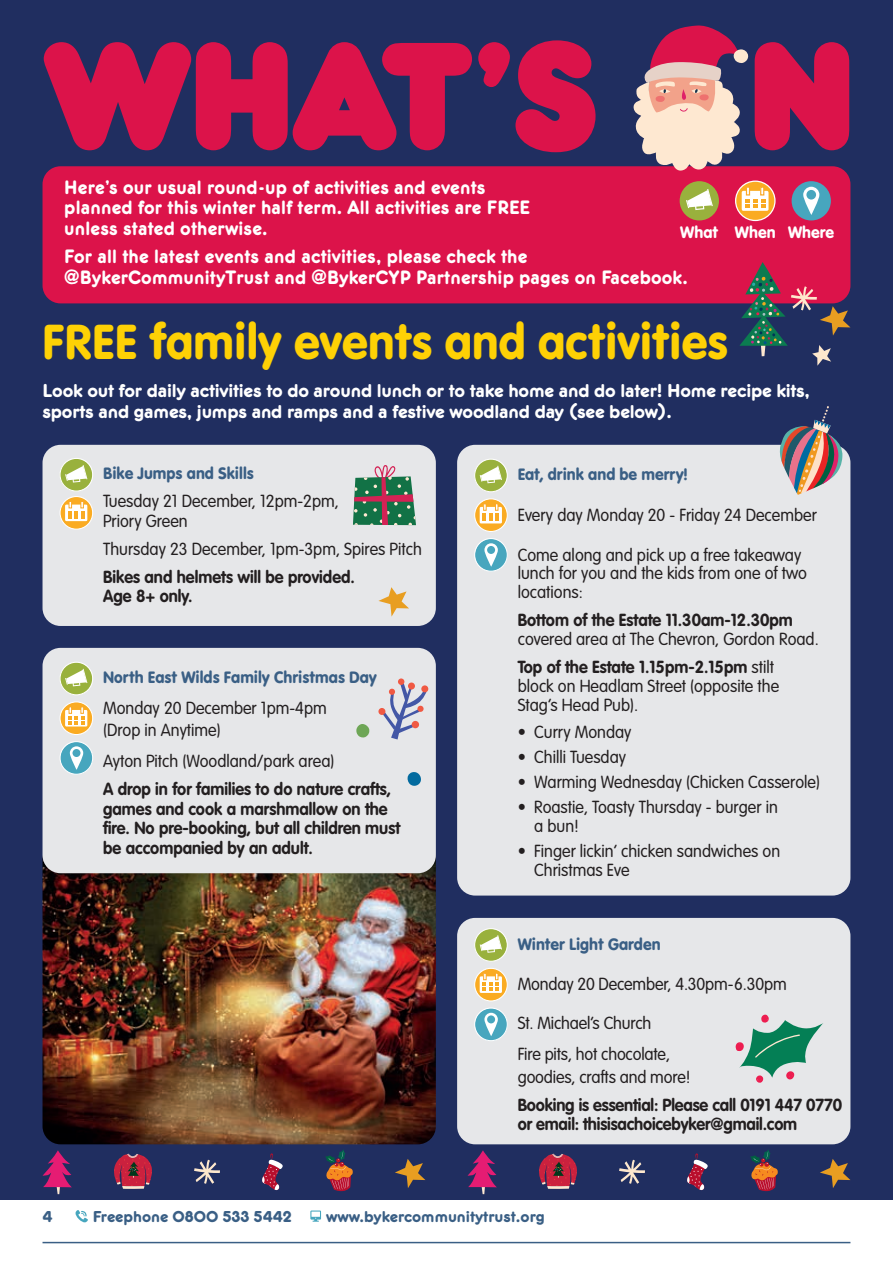
<style>
.page{position:relative;width:893px;height:1263px;background:#fff}
.page>*{position:absolute;margin:0;border:0;box-sizing:border-box;transform-origin:0 0}
.t1{font:51.45px "VAG Rundschrift D";color:#fed105;scale:.95 1}
.t2{font:20.25px/20.2px "Frankfurter Medium Plain";letter-spacing:.01em;color:#fff;scale:.95 1}
.t3{font:19.5px/21px "Frankfurter Medium Plain";letter-spacing:-.01em;color:#fff}
.t4{font:300 17.25px/18.8px "VAG Rounded";color:#231f20;scale:.95 1}
.t5{font:700 17.25px/19.5px "VAG Rounded";color:#231f20;scale:.95 1}
.t6{font:17.25px "VAG Rundschrift D";color:#3a5f85;scale:.95 1}
.t7{font:17.25px "VAG Rundschrift D";color:#fff;scale:.95 1}
.t8{font:16.5px "Frankfurter Medium Plain";color:#3a5f85}
.s1{font-family:"VAG Rounded";font-weight:700}
.s2{font-weight:700}
</style>
<div class="page">
<hr style="left:43px;top:1242px;width:807px;height:1px;background:#3a5f85">
<svg style="left:310px;top:1210px;width:11px;height:12px"></svg>
<svg style="left:76px;top:1210px;width:12px;height:12px"></svg>
<div style="left:0;top:0;width:893px;height:1199px;background:#202e60"></div>
<div style="left:43px;top:166px;width:807px;height:137px;background:#dc134a;border-radius:18px"></div>
<svg style="left:44px;top:42px;width:428px;height:108px"></svg>
<svg style="left:478px;top:40px;width:118px;height:112px"></svg>
<svg style="left:755px;top:42px;width:94px;height:108px"></svg>
<svg style="left:736px;top:181px;width:39px;height:39px"></svg>
<div style="left:735px;top:181px;width:41px;height:40px;border:1px solid #fff;border-radius:50%"></div>
<div style="left:742px;top:191px;width:26px;height:20px;background:#fff;border-radius:2px"></div>
<svg style="left:745px;top:186px;width:20px;height:22px"></svg>
<div style="left:792px;top:181px;width:39px;height:39px;background:#47a6be;border-radius:50%"></div>
<svg style="left:803px;top:187px;width:16px;height:28px"></svg>
<div style="left:806px;top:190px;width:10px;height:10px;background:#47a6be;border-radius:50%"></div>
<div style="left:680px;top:181px;width:39px;height:39px;background:#99b13d;border-radius:50%"></div>
<svg style="left:686px;top:189px;width:27px;height:21px"></svg>
<svg style="left:633px;top:25px;width:115px;height:146px"></svg>
<svg style="left:739px;top:262px;width:111px;height:104px"></svg>
<img style="left:43px;top:859px;width:393px;height:285px">
<div style="left:43px;top:445px;width:393px;height:181px;background:#e6e7e9;border-radius:18px"></div>
<svg style="left:60px;top:496px;width:33px;height:33px"></svg>
<div style="left:60px;top:496px;width:33px;height:34px;border:1px solid #fff;border-radius:50%"></div>
<div style="left:65px;top:505px;width:22px;height:16px;background:#fff"></div>
<svg style="left:68px;top:500px;width:17px;height:19px"></svg>
<div style="left:60px;top:458px;width:32px;height:33px;background:#99b13d;border-radius:50%"></div>
<svg style="left:65px;top:465px;width:22px;height:18px"></svg>
<div style="left:60px;top:458px;width:33px;height:34px;border:1px solid #fff;border-radius:50%"></div>
<svg style="left:353px;top:465px;width:63px;height:60px"></svg>
<svg style="left:378px;top:587px;width:31px;height:30px"></svg>
<div style="left:43px;top:648px;width:393px;height:225px;background:#e6e7e9;border-radius:18px"></div>
<svg style="left:60px;top:702px;width:33px;height:32px"></svg>
<div style="left:60px;top:701px;width:33px;height:34px;border:1px solid #fff;border-radius:50%"></div>
<svg style="left:65px;top:710px;width:22px;height:16px"></svg>
<svg style="left:68px;top:706px;width:17px;height:18px"></svg>
<div style="left:60px;top:662px;width:32px;height:33px;background:#99b13d;border-radius:50%"></div>
<svg style="left:65px;top:669px;width:22px;height:17px"></svg>
<div style="left:60px;top:662px;width:33px;height:33px;border:1px solid #fff;border-radius:50%"></div>
<div style="left:60px;top:742px;width:33px;height:32px;background:#47a6be;border-radius:50%"></div>
<svg style="left:70px;top:746px;width:13px;height:24px"></svg>
<div style="left:72px;top:749px;width:8px;height:8px;background:#47a6be;border-radius:50%"></div>
<div style="left:60px;top:741px;width:33px;height:34px;border:1px solid #fff;border-radius:50%"></div>
<div style="left:378px;top:708px;width:7px;height:7px;background:#f05943;border-radius:50%"></div>
<svg style="left:382px;top:683px;width:44px;height:56px"></svg>
<div style="left:398px;top:678px;width:6px;height:7px;background:#f05943;border-radius:50%"></div>
<div style="left:421px;top:685px;width:7px;height:7px;background:#f05943;border-radius:50%"></div>
<div style="left:408px;top:682px;width:7px;height:7px;background:#f05943;border-radius:50%"></div>
<div style="left:417px;top:706px;width:7px;height:6px;background:#f05943;border-radius:50%"></div>
<div style="left:412px;top:721px;width:7px;height:7px;background:#f05943;border-radius:50%"></div>
<svg style="left:407px;top:772px;width:14px;height:14px"></svg>
<svg style="left:356px;top:724px;width:14px;height:14px"></svg>
<div style="left:457px;top:445px;width:393px;height:450px;background:#e6e7e9;border-radius:18px"></div>
<svg style="left:475px;top:499px;width:32px;height:32px"></svg>
<div style="left:474px;top:498px;width:34px;height:34px;border:1px solid #fff;border-radius:50%"></div>
<div style="left:480px;top:507px;width:22px;height:16px;background:#fff"></div>
<svg style="left:482px;top:503px;width:17px;height:18px"></svg>
<svg style="left:474px;top:459px;width:33px;height:33px"></svg>
<svg style="left:480px;top:466px;width:22px;height:17px"></svg>
<div style="left:474px;top:459px;width:34px;height:33px;border:1px solid #fff;border-radius:50%"></div>
<div style="left:475px;top:539px;width:32px;height:32px;background:#47a6be;border-radius:50%"></div>
<svg style="left:484px;top:543px;width:14px;height:24px"></svg>
<div style="left:487px;top:546px;width:8px;height:8px;background:#47a6be;border-radius:50%"></div>
<div style="left:474px;top:538px;width:34px;height:34px;border:1px solid #fff;border-radius:50%"></div>
<div style="left:457px;top:918px;width:393px;height:226px;background:#e6e7e9;border-radius:18px"></div>
<svg style="left:475px;top:968px;width:32px;height:33px"></svg>
<div style="left:474px;top:968px;width:34px;height:33px;border:1px solid #fff;border-radius:50%"></div>
<svg style="left:480px;top:976px;width:22px;height:17px"></svg>
<svg style="left:482px;top:972px;width:17px;height:18px"></svg>
<div style="left:474px;top:929px;width:33px;height:32px;background:#99b13d;border-radius:50%"></div>
<svg style="left:480px;top:935px;width:22px;height:18px"></svg>
<div style="left:474px;top:928px;width:34px;height:34px;border:1px solid #fff;border-radius:50%"></div>
<div style="left:475px;top:1008px;width:32px;height:33px;background:#47a6be;border-radius:50%"></div>
<svg style="left:484px;top:1013px;width:14px;height:23px"></svg>
<div style="left:487px;top:1015px;width:8px;height:8px;background:#47a6be;border-radius:50%"></div>
<div style="left:474px;top:1007px;width:34px;height:34px;border:1px solid #fff;border-radius:50%"></div>
<svg style="left:735px;top:1014px;width:88px;height:69px"></svg>
<img style="left:779px;top:406px;width:64px;height:89px">
<svg style="left:43px;top:1150px;width:29px;height:44px"></svg>
<svg style="left:467px;top:1150px;width:30px;height:44px"></svg>
<svg style="left:262px;top:1153px;width:21px;height:38px"></svg>
<svg style="left:687px;top:1153px;width:21px;height:38px"></svg>
<svg style="left:114px;top:1154px;width:38px;height:35px"></svg>
<svg style="left:539px;top:1154px;width:38px;height:35px"></svg>
<svg style="left:325px;top:1149px;width:28px;height:42px"></svg>
<svg style="left:750px;top:1149px;width:28px;height:42px"></svg>
<svg style="left:194px;top:1160px;width:26px;height:24px"></svg>
<svg style="left:619px;top:1160px;width:26px;height:24px"></svg>
<svg style="left:395px;top:1159px;width:30px;height:29px"></svg>
<svg style="left:820px;top:1159px;width:30px;height:29px"></svg>
<p class="t2" style="left:64px;top:177px;width:492px">Here’s our usual round-up of activities and events planned for this winter half term. All activities are FREE unless stated otherwise.</p>
<p class="t2" style="left:64px;top:246px;width:658px">For all the latest events and activities, please check the <span class="s1">@</span>BykerCommunityTrust and <span class="s1">@</span>BykerCYP Partnership pages on Facebook.</p>
<p class="t7" style="left:680px;top:222px;width:164px">What When Where</p>
<h1 class="t1" style="left:43px;top:312px;width:724px">FREE family events and activities</h1>
<p class="t3" style="left:43px;top:380px;width:769px">Look out for daily activities to do around lunch or to take home and do later! Home recipe kits, sports and games, jumps and ramps and a festive woodland day (see below).</p>
<p class="t6" style="left:103px;top:463px;width:160px">Bike Jumps and Skills</p>
<p class="t4" style="left:103px;top:491px;width:250px;line-height:19.5px">Tuesday 21 December, 12pm-2pm,<br>Priory Green</p>
<p class="t4" style="left:103px;top:539px;width:337px">Thursday 23 December, 1pm-3pm, Spires Pitch</p>
<p class="t5" style="left:103px;top:567px;width:267px">Bikes and helmets will be provided.<br>Age 8+ only.</p>
<p class="t6" style="left:103px;top:667px;width:290px">North East Wilds Family Christmas Day</p>
<p class="t4" style="left:103px;top:696px;width:237px;line-height:22.5px">Monday 20 December 1pm-4pm (Drop in Anytime)</p>
<p class="t4" style="left:103px;top:752px;width:245px">Ayton Pitch (Woodland/park area)</p>
<p class="t5" style="left:103px;top:779px;width:314px">A drop in for families to do nature crafts, games and cook a marshmallow on the fire. No pre-booking, but all children must be accompanied by an adult.</p>
<p class="t6" style="left:518px;top:464px;width:181px">Eat, drink and be merry!</p>
<p class="t4" style="left:518px;top:505px;width:316px">Every day Monday 20 - Friday 24 December</p>
<p class="t4" style="left:518px;top:545px;width:306px">Come along and pick up a free takeaway lunch for you and the kids from one of two locations:</p>
<p class="t5" style="left:518px;top:610px;width:291px">Bottom of the Estate 11.30am-12.30pm</p>
<p class="t4" style="left:518px;top:625px;width:318px;line-height:28px">covered area at The Chevron, Gordon Road.<br><span class="s2">Top of the Estate 1.15pm-2.15pm</span> stilt</p>
<p class="t4" style="left:518px;top:676px;width:277px">block on Headlam Street (opposite the<br>Stag’s Head Pub).</p>
<p class="t4" style="left:518px;top:722px;width:121px">• Curry Monday</p>
<p class="t4" style="left:518px;top:747px;width:116px">• Chilli Tuesday</p>
<p class="t4" style="left:518px;top:772px;width:320px">• Warming Wednesday (Chicken Casserole)</p>
<p class="t4" style="left:534px;top:798px;width:258px;text-indent:-17px">• Roastie, Toasty Thursday - burger in a bun!</p>
<p class="t4" style="left:534px;top:841px;width:260px;text-indent:-17px">• Finger lickin’ chicken sandwiches on<br>Christmas Eve</p>
<p class="t6" style="left:518px;top:934px;width:152px">Winter Light Garden</p>
<p class="t4" style="left:518px;top:974px;width:285px">Monday 20 December, 4.30pm-6.30pm</p>
<p class="t4" style="left:518px;top:1007px;width:162px;line-height:31px">St. Michael’s Church<br>Fire pits, hot chocolate,</p>
<p class="t4" style="left:518px;top:1067px;width:183px">goodies, crafts and more!</p>
<p class="t5" style="left:518px;top:1095px;width:343px">Booking is essential: Please call 0191 447 0770 or email: thisisachoicebyker@gmail.com</p>
<p class="t8" style="left:43px;top:1206px;width:12px">4</p>
<p class="t8" style="left:93px;top:1206px;width:200px">Freephone 0800 533 5442</p>
<p class="t8" style="left:326px;top:1206px;width:220px">www.bykercommunitytrust.org</p>
</div>
